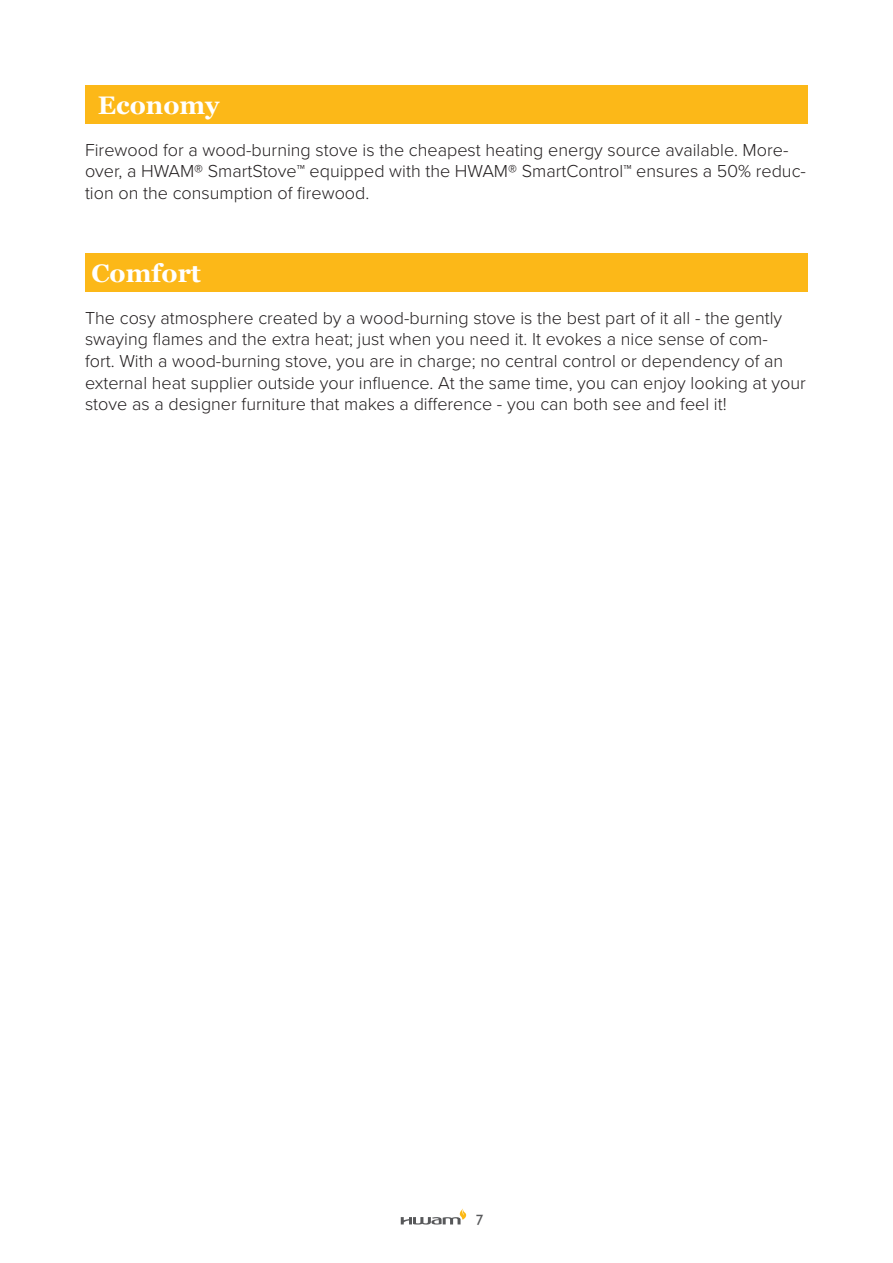
<style>
.page{position:relative;width:893px;height:1263px;background:#fff}
.page>*{position:absolute;margin:0;border:0;box-sizing:border-box;transform-origin:0 0}
.t1{font:700 25.35px "Georgia";color:#fff}
.t2{font:300 18px/21.6px "Proxima Nova";color:#231f20}
.t3{font:15px "Gill Sans Std";color:#57585a}
</style>
<div class="page">
<svg style="left:401px;top:1208px;width:65px;height:16px"></svg>
<div style="left:85px;top:85px;width:722px;height:38px;background:#fcb818"></div>
<div style="left:85px;top:253px;width:722px;height:38px;background:#fcb818"></div>
<h1 class="t1" style="left:98px;top:89px;width:123px">Economy</h1>
<p class="t2" style="left:85px;top:138px;width:722px">Firewood for a wood-burning stove is the cheapest heating energy source available. More&shy;over, a HWAM® SmartStove™ equipped with the HWAM® SmartControl™ ensures a 50% reduc&shy;tion on the consumption of firewood.</p>
<h1 class="t1" style="left:91px;top:257px;width:111px">Comfort</h1>
<p class="t2" style="left:85px;top:306px;width:722px">The cosy atmosphere created by a wood-burning stove is the best part of it all - the gently swaying flames and the extra heat; just when you need it. It evokes a nice sense of com-<br>fort. With a wood-burning stove, you are in charge; no central control or dependency of an external heat supplier outside your influence. At the same time, you can enjoy looking at your stove as a designer furniture that makes a difference - you can both see and feel it!</p>
<p class="t3" style="left:476px;top:1211px;width:9px">7</p>
</div>
